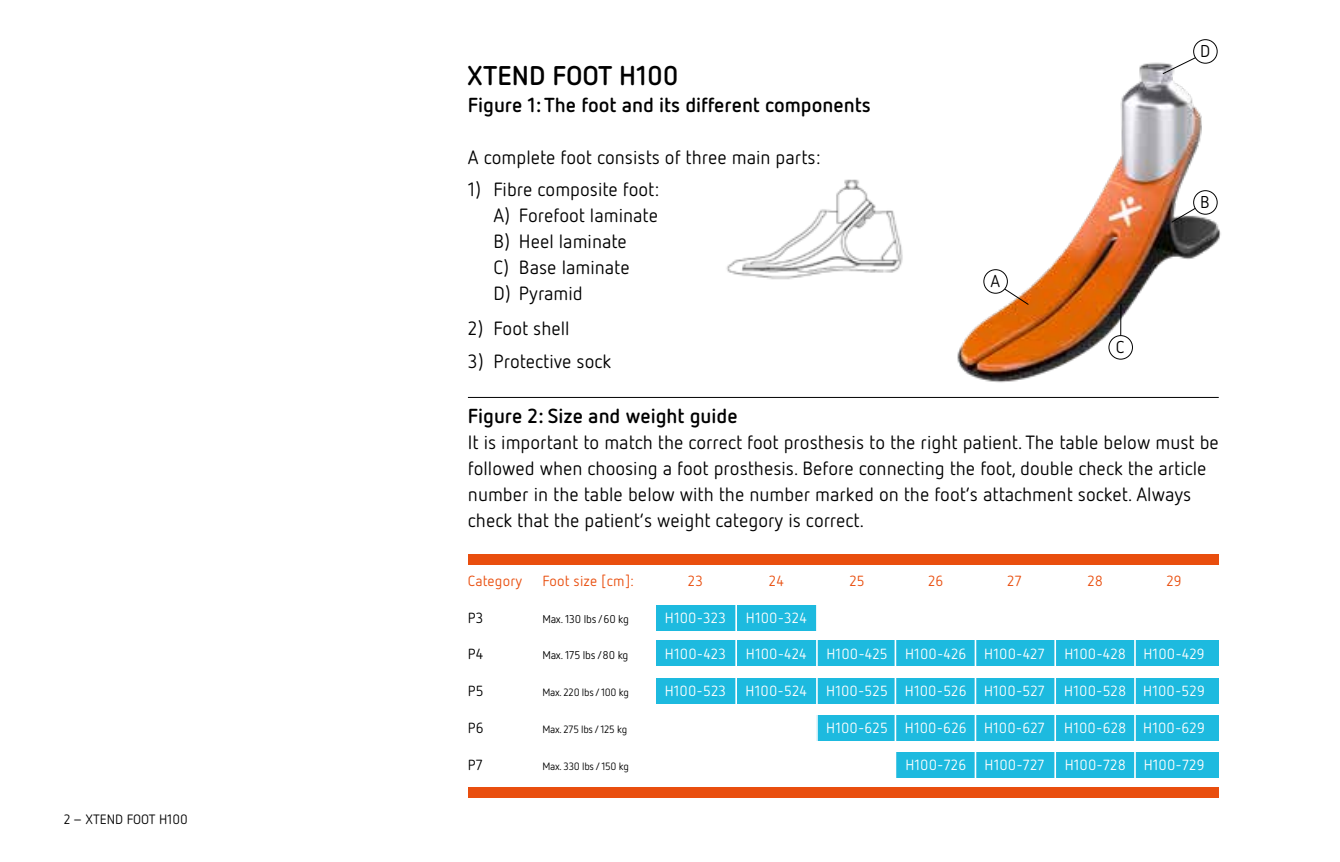
<style>
.page{position:relative;width:1340px;height:862px;background:#fff}
.page>*{position:absolute;margin:0;border:0;box-sizing:border-box;transform-origin:0 0}
.t1{font:700 27px "Netto OT";color:#000}
.t2{font:700 20.25px "Netto OT";color:#000}
.t3{font:19.12px/25.9px "Netto OT";color:#000}
.t4{font:17.1px "Netto OT";color:#000}
.t5{font:14.62px "Netto OT";letter-spacing:.01em;color:#fff}
.t6{font:14.62px "Netto OT";letter-spacing:.01em;color:#e94e0e}
.t7{font:14.62px "Netto OT";letter-spacing:.01em;color:#000}
.t8{font:13.5px "Netto OT";color:#000}
.t9{font:11.25px "Netto OT";letter-spacing:-.02em;color:#000}
.t10{font:10.58px "Netto OT";letter-spacing:-.025em;color:#000}
</style>
<div class="page">
<img style="left:865px;top:56px;width:356px;height:342px">
<img style="left:726px;top:124px;width:281px;height:217px">
<hr style="left:1120px;top:304px;width:1px;height:31px;background:#000">
<div style="left:1108px;top:335px;width:24px;height:24px;background:#fff;border-radius:50%"></div>
<div style="left:1108px;top:335px;width:24px;height:24px;border:1px solid #000;border-radius:50%"></div>
<svg style="left:1170px;top:207px;width:26px;height:16px"></svg>
<div style="left:1193px;top:190px;width:24px;height:24px;background:#fff;border-radius:50%"></div>
<div style="left:1193px;top:190px;width:24px;height:24px;border:1px solid #000;border-radius:50%"></div>
<svg style="left:1162px;top:57px;width:35px;height:17px"></svg>
<div style="left:1193px;top:40px;width:24px;height:23px;background:#fff;border-radius:50%"></div>
<div style="left:1193px;top:39px;width:24px;height:24px;border:1px solid #000;border-radius:50%"></div>
<svg style="left:1003px;top:288px;width:26px;height:17px"></svg>
<div style="left:983px;top:269px;width:24px;height:24px;background:#fff;border-radius:50%"></div>
<div style="left:983px;top:269px;width:24px;height:24px;border:1px solid #000;border-radius:50%"></div>
<div style="left:895px;top:752px;width:323px;height:25px;background:#1dbadf"></div>
<div style="left:468px;top:554px;width:750px;height:10px;background:#e94e0e"></div>
<div style="left:468px;top:787px;width:750px;height:10px;background:#e94e0e"></div>
<div style="left:656px;top:605px;width:160px;height:25px;background:#1dbadf"></div>
<div style="left:656px;top:640px;width:562px;height:25px;background:#1dbadf"></div>
<div style="left:656px;top:677px;width:562px;height:26px;background:#1dbadf"></div>
<div style="left:816px;top:714px;width:402px;height:26px;background:#1dbadf"></div>
<hr style="left:735px;top:574px;width:2px;height:206px;background:#fff">
<hr style="left:816px;top:574px;width:1px;height:206px;background:#fff">
<hr style="left:894px;top:574px;width:2px;height:206px;background:#fff">
<hr style="left:974px;top:574px;width:2px;height:206px;background:#fff">
<hr style="left:1054px;top:574px;width:2px;height:206px;background:#fff">
<hr style="left:1134px;top:574px;width:1px;height:206px;background:#fff">
<hr style="left:468px;top:397px;width:750px;height:1px;background:#000">
<p class="t8" style="left:64px;top:810px;width:125px">2 – XTEND FOOT H100</p>
<p class="t4" style="left:1199px;top:41px;width:12px">D</p>
<h1 class="t1" style="left:468px;top:58px;width:212px">XTEND FOOT H100</h1>
<p class="t2" style="left:468px;top:92px;width:404px">Figure 1: The foot and its different components</p>
<p class="t3" style="left:468px;top:144px;width:354px">A complete foot consists of three main parts:</p>
<p class="t3" style="left:493px;top:176px;width:167px;text-indent:-26px">1) Fibre composite foot:<br>A) Forefoot laminate<br>B) Heel laminate<br>C) Base laminate<br>D) Pyramid</p>
<p class="t3" style="left:468px;top:315px;width:103px">2) Foot shell</p>
<p class="t3" style="left:468px;top:347px;width:145px">3) Protective sock</p>
<p class="t2" style="left:468px;top:403px;width:271px">Figure 2: Size and weight guide</p>
<p class="t3" style="left:468px;top:429px;width:752px">It is important to match the correct foot prosthesis to the right patient. The table below must be followed when choosing a foot prosthesis. Before connecting the foot, double check the article number in the table below with the number marked on the foot’s attachment socket. Always check that the patient’s weight category is correct.</p>
<p class="t4" style="left:1200px;top:191px;width:11px">B</p>
<p class="t4" style="left:990px;top:270px;width:11px">A</p>
<p class="t4" style="left:1115px;top:336px;width:10px">C</p>
<p class="t6" style="left:468px;top:571px;width:56px">Category</p>
<p class="t7" style="left:468px;top:608px;width:17px">P3</p>
<p class="t7" style="left:468px;top:645px;width:17px">P4</p>
<p class="t7" style="left:468px;top:681px;width:17px">P5</p>
<p class="t7" style="left:468px;top:718px;width:17px">P6</p>
<p class="t7" style="left:468px;top:755px;width:16px">P7</p>
<p class="t6" style="left:542px;top:571px;width:93px">Foot size [cm]:</p>
<p class="t6" style="left:688px;top:571px;width:17px">23</p>
<p class="t6" style="left:769px;top:571px;width:16px">24</p>
<p class="t6" style="left:849px;top:571px;width:17px">25</p>
<p class="t6" style="left:928px;top:571px;width:17px">26</p>
<p class="t6" style="left:1007px;top:571px;width:16px">27</p>
<p class="t6" style="left:1087px;top:571px;width:17px">28</p>
<p class="t6" style="left:1166px;top:571px;width:17px">29</p>
<p class="t9" style="left:542px;top:611px;width:88px">Max. 130 lbs /60 kg</p>
<p class="t5" style="left:665px;top:608px;width:63px">H100-323</p>
<p class="t5" style="left:746px;top:608px;width:62px">H100-324</p>
<p class="t9" style="left:542px;top:648px;width:88px">Max. 175 lbs /80 kg</p>
<p class="t5" style="left:665px;top:645px;width:62px">H100-423</p>
<p class="t5" style="left:746px;top:645px;width:62px">H100-424</p>
<p class="t5" style="left:826px;top:645px;width:220px">H100-425 H100-426 H100-427</p>
<p class="t5" style="left:1064px;top:645px;width:142px">H100-428 H100-429</p>
<p class="t10" style="left:542px;top:685px;width:88px">Max. 220 lbs / 100 kg</p>
<p class="t5" style="left:664px;top:681px;width:63px">H100-523</p>
<p class="t5" style="left:745px;top:681px;width:63px">H100-524</p>
<p class="t5" style="left:826px;top:681px;width:220px">H100-525 H100-526 H100-527</p>
<p class="t5" style="left:1064px;top:681px;width:142px">H100-528 H100-529</p>
<p class="t10" style="left:542px;top:722px;width:86px">Max. 275 lbs / 125 kg</p>
<p class="t5" style="left:826px;top:718px;width:220px">H100-625 H100-626 H100-627</p>
<p class="t5" style="left:1064px;top:718px;width:142px">H100-628 H100-629</p>
<p class="t10" style="left:542px;top:759px;width:88px">Max. 330 lbs / 150 kg</p>
<p class="t5" style="left:905px;top:755px;width:141px">H100-726 H100-727</p>
<p class="t5" style="left:1064px;top:755px;width:141px">H100-728 H100-729</p>
</div>
